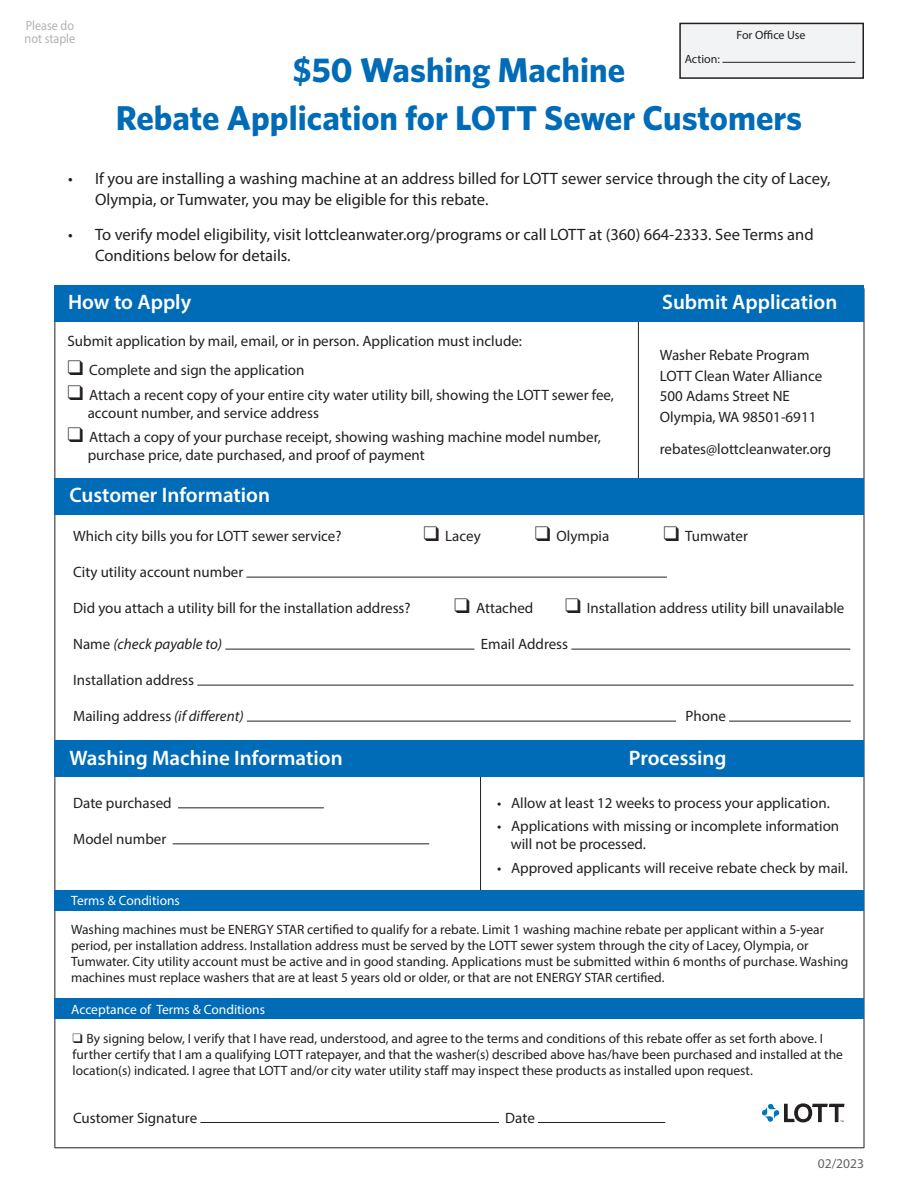
<style>
.page{position:relative;width:918px;height:1188px;background:#fff}
.page>*{position:absolute;margin:0;border:0;box-sizing:border-box;transform-origin:0 0}
.t1{font:700 34.5px/48px "Whitney";color:#006bb6;text-align:center}
.t2{font:600 21px "Myriad Pro";color:#fff}
.t3{font:16.5px/21px "Myriad Pro";color:#231f20}
.t4{font:15px/18px "Myriad Pro";color:#231f20}
.t5{font:italic 15px "Myriad Pro";color:#231f20}
.t6{font:13.5px/16.2px "Myriad Pro";color:#231f20}
.t7{font:13.5px "Myriad Pro";color:#fff}
.t8{font:13.5px/13.5px "Myriad Pro";color:#b2b3b7;scale:.9 1}
.t9{font:13.5px "Myriad Pro";color:#636366}
.t10{font:12px "Myriad Pro";color:#231f20}
.s1{font-style:normal}
.s2{font-style:italic}
</style>
<div class="page">
<hr style="left:864px;top:288px;width:1px;height:860px;background:#231f20">
<hr style="left:55px;top:288px;width:1px;height:860px;background:#231f20">
<hr style="left:55px;top:1148px;width:809px;height:1px;background:#231f20">
<hr style="left:638px;top:307px;width:1px;height:205px;background:#231f20">
<hr style="left:480px;top:770px;width:1px;height:127px;background:#231f20">
<hr style="left:200px;top:1122px;width:299px;height:1px;background:#231f20">
<hr style="left:538px;top:1122px;width:127px;height:1px;background:#231f20">
<svg style="left:761px;top:1103px;width:84px;height:20px"></svg>
<div style="left:680px;top:23px;width:183px;height:55px;background:#f2f3f4"></div>
<div style="left:679px;top:23px;width:185px;height:56px;border:2px solid #231f20"></div>
<hr style="left:723px;top:62px;width:132px;height:1px;background:#231f20">
<div style="left:55px;top:478px;width:809px;height:37px;background:#006bb6"></div>
<hr style="left:246px;top:577px;width:421px;height:1px;background:#231f20">
<hr style="left:225px;top:649px;width:249px;height:1px;background:#231f20">
<hr style="left:571px;top:649px;width:279px;height:1px;background:#231f20">
<hr style="left:197px;top:685px;width:657px;height:1px;background:#231f20">
<hr style="left:247px;top:721px;width:429px;height:1px;background:#231f20">
<hr style="left:729px;top:721px;width:122px;height:1px;background:#231f20">
<div style="left:55px;top:741px;width:809px;height:36px;background:#006bb6"></div>
<hr style="left:178px;top:808px;width:146px;height:1px;background:#231f20">
<hr style="left:173px;top:844px;width:256px;height:1px;background:#231f20">
<div style="left:55px;top:285px;width:809px;height:37px;background:#006bb6"></div>
<div style="left:55px;top:890px;width:809px;height:20px;background:#006bb6"></div>
<div style="left:55px;top:999px;width:809px;height:20px;background:#006bb6"></div>
<p class="t8" style="left:25px;top:18px;width:58px">Please do not staple</p>
<p class="t10" style="left:737px;top:27px;width:71px">For Office Use</p>
<p class="t10" style="left:685px;top:51px;width:37px">Action:</p>
<h1 class="t1" style="left:116px;top:45px;width:688px">$50 Washing Machine<br>Rebate Application for LOTT Sewer Customers</h1>
<p class="t3" style="left:95px;top:168px;width:737px;text-indent:-27px">• If you are installing a washing machine at an address billed for LOTT sewer service through the city of Lacey,<br>Olympia, or Tumwater, you may be eligible for this rebate.</p>
<p class="t3" style="left:95px;top:223px;width:720px;text-indent:-27px">• To verify model eligibility, visit lottcleanwater.org/programs or call LOTT at (360) 664-2333. See Terms and<br>Conditions below for details.</p>
<h2 class="t2" style="left:68px;top:289px;width:125px">How to Apply</h2>
<h2 class="t2" style="left:662px;top:289px;width:177px">Submit Application</h2>
<p class="t7" style="left:669px;top:303px;width:115px">Contact Information</p>
<p class="t4" style="left:67px;top:332px;width:456px">Submit application by mail, email, or in person. Application must include:</p>
<p class="t4" style="left:67px;top:361px;width:238px">❑ Complete and sign the application</p>
<p class="t4" style="left:88px;top:385px;width:528px;text-indent:-20px">❑ Attach a recent copy of your entire city water utility bill, showing the LOTT sewer fee, account number, and service address</p>
<p class="t4" style="left:88px;top:428px;width:515px;text-indent:-20px">❑ Attach a copy of your purchase receipt, showing washing machine model number, purchase price, date purchased, and proof of payment</p>
<h2 class="t2" style="left:69px;top:482px;width:202px">Customer Information</h2>
<p class="t4" style="left:73px;top:527px;width:270px">Which city bills you for LOTT sewer service?</p>
<p class="t4" style="left:423px;top:527px;width:59px">❑ Lacey</p>
<p class="t4" style="left:535px;top:527px;width:76px">❑ Olympia</p>
<p class="t4" style="left:663px;top:527px;width:86px">❑ Tumwater</p>
<p class="t4" style="left:73px;top:563px;width:172px">City utility account number</p>
<p class="t4" style="left:73px;top:599px;width:339px">Did you attach a utility bill for the installation address?</p>
<p class="t4" style="left:454px;top:599px;width:80px">❑ Attached</p>
<p class="t4" style="left:565px;top:599px;width:281px">❑ Installation address utility bill unavailable</p>
<p class="t5" style="left:73px;top:635px;width:150px"><span class="s1">Name</span> (check payable to)</p>
<p class="t4" style="left:481px;top:635px;width:89px">Email Address</p>
<p class="t4" style="left:73px;top:671px;width:122px">Installation address</p>
<p class="t4" style="left:73px;top:707px;width:172px">Mailing address <span class="s2">(if different)</span></p>
<p class="t4" style="left:686px;top:707px;width:42px">Phone</p>
<h2 class="t2" style="left:69px;top:745px;width:275px">Washing Machine Information</h2>
<p class="t4" style="left:73px;top:794px;width:100px">Date purchased</p>
<p class="t4" style="left:73px;top:830px;width:95px">Model number</p>
<p class="t4" style="left:660px;top:344px;width:164px;line-height:20.7px">Washer Rebate Program<br>LOTT Clean Water Alliance<br>500 Adams Street NE<br>Olympia, WA 98501-6911</p>
<p class="t4" style="left:660px;top:439px;width:173px">rebates@lottcleanwater.org</p>
<h2 class="t2" style="left:629px;top:745px;width:99px">Processing</h2>
<p class="t4" style="left:497px;top:794px;width:334px">• Allow at least 12 weeks to process your application.</p>
<p class="t4" style="left:511px;top:817px;width:330px;text-indent:-14px">• Applications with missing or incomplete information will not be processed.</p>
<p class="t4" style="left:497px;top:859px;width:352px">• Approved applicants will receive rebate check by mail.</p>
<p class="t7" style="left:71px;top:892px;width:110px">Terms &amp; Conditions</p>
<p class="t6" style="left:71px;top:921px;width:779px">Washing machines must be ENERGY STAR certified to qualify for a rebate. Limit 1 washing machine rebate per applicant within a 5-year period, per installation address. Installation address must be served by the LOTT sewer system through the city of Lacey, Olympia, or Tumwater. City utility account must be active and in good standing. Applications must be submitted within 6 months of purchase. Washing machines must replace washers that are at least 5 years old or older, or that are not ENERGY STAR certified.</p>
<p class="t7" style="left:71px;top:1001px;width:195px">Acceptance of Terms &amp; Conditions</p>
<p class="t6" style="left:73px;top:1030px;width:772px">❑ By signing below, I verify that I have read, understood, and agree to the terms and conditions of this rebate offer as set forth above. I further certify that I am a qualifying LOTT ratepayer, and that the washer(s) described above has/have been purchased and installed at the location(s) indicated. I agree that LOTT and/or city water utility staff may inspect these products as installed upon request.</p>
<p class="t4" style="left:73px;top:1108px;width:126px">Customer Signature</p>
<p class="t4" style="left:505px;top:1108px;width:31px">Date</p>
<p class="t9" style="left:818px;top:1155px;width:48px">02/2023</p>
</div>
